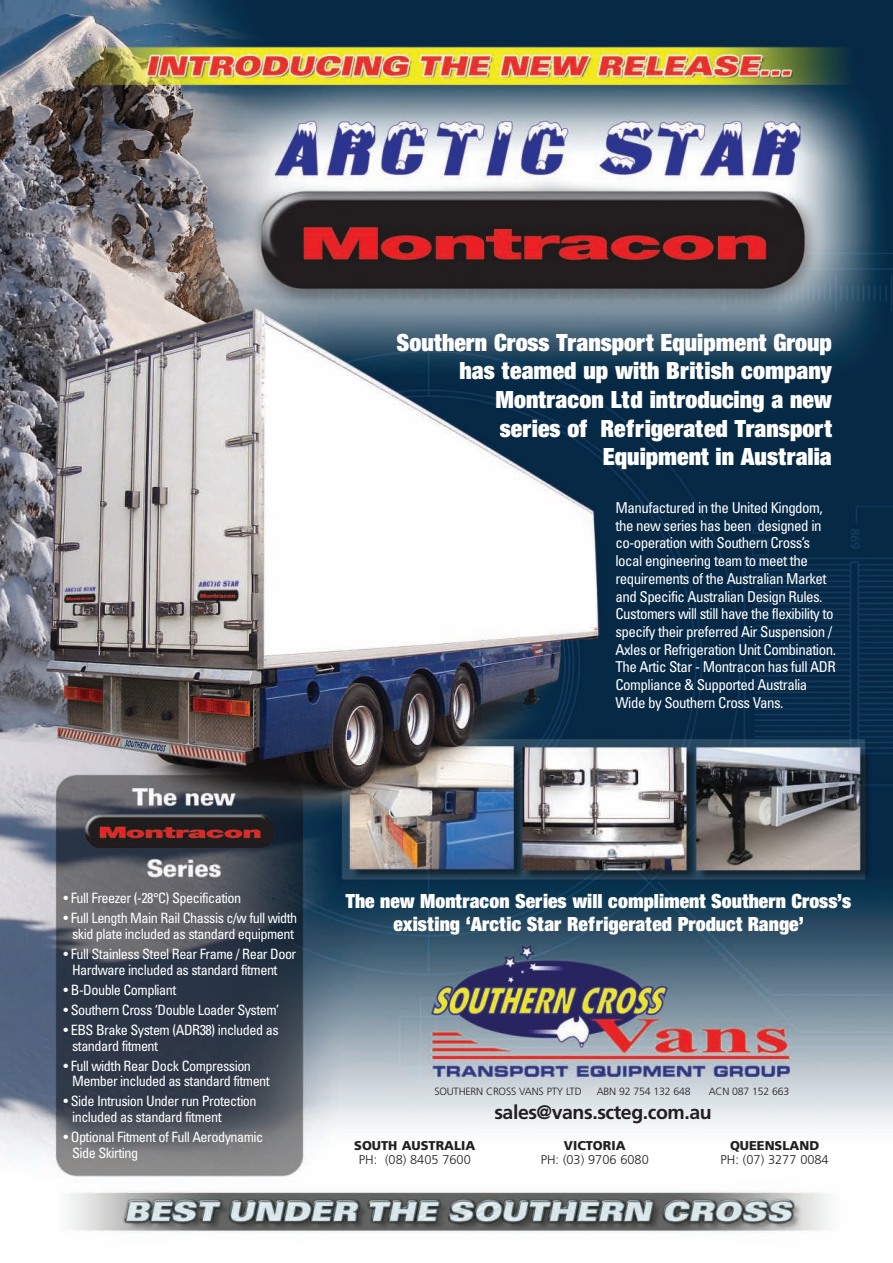
<style>
.page{position:relative;width:893px;height:1263px;background:#fff}
.page>*{position:absolute;margin:0;border:0;box-sizing:border-box;transform-origin:0 0}
.t1{font:25.5px/28.7px "Sans Extra Black Condensed DTC";color:#fff;text-align:right}
.t2{font:21px/22.5px "Sans Extra Black Condensed DTC";color:#fff;text-align:center}
.t3{font:700 19.5px "Frutiger";letter-spacing:-.02em;color:#231f20}
.t4{font:condensed 15px/17.7px "Univers";letter-spacing:-.035em;color:#fff}
.t5{font:condensed 14.25px/15.8px "Univers";letter-spacing:-.035em;color:#fff}
.t6{font:300 12.75px "Frutiger";color:#231f20}
.t7{font:900 12.75px "Frutiger";color:#231f20}
.t8{font:300 10.5px "Frutiger";letter-spacing:-.015em;color:#231f20}
</style>
<div class="page">
<img style="left:0;top:0;width:893px;height:1233px">
<h1 class="t1" style="left:396px;top:330px;width:437px">Southern Cross Transport Equipment Group has teamed up with British company Montracon Ltd introducing a new<br>series of Refrigerated Transport Equipment in Australia</h1>
<p class="t4" style="left:615px;top:500px;width:222px">Manufactured in the United Kingdom, the new series has been designed in co-operation with Southern Cross’s local engineering team to meet the requirements of the Australian Market and Specific Australian Design Rules.<br>Customers will still have the flexibility to specify their preferred Air Suspension / Axles or Refrigeration Unit Combination.<br>The Artic Star - Montracon has full ADR Compliance &amp; Supported Australia Wide by Southern Cross Vans.</p>
<p class="t5" style="left:64px;top:891px;width:179px">• Full Freezer (-28°C) Specification</p>
<p class="t5" style="left:64px;top:911px;width:235px;text-align:center">• Full Length Main Rail Chassis c/w full width skid plate included as standard equipment</p>
<p class="t5" style="left:72px;top:947px;width:226px;text-indent:-9px">• Full Stainless Steel Rear Frame / Rear Door<br>Hardware included as standard fitment</p>
<p class="t5" style="left:64px;top:983px;width:114px">• B-Double Compliant</p>
<p class="t5" style="left:64px;top:1003px;width:217px">• Southern Cross ‘Double Loader System’</p>
<p class="t5" style="left:72px;top:1023px;width:208px;text-indent:-9px">• EBS Brake System (ADR38) included as standard fitment</p>
<p class="t5" style="left:72px;top:1059px;width:199px;text-indent:-9px">• Full width Rear Dock Compression<br>Member included as standard fitment</p>
<p class="t5" style="left:72px;top:1095px;width:186px;text-indent:-9px">• Side Intrusion Under run Protection included as standard fitment</p>
<p class="t5" style="left:72px;top:1130px;width:193px;text-indent:-9px">• Optional Fitment of Full Aerodynamic<br>Side Skirting</p>
<h2 class="t2" style="left:346px;top:891px;width:507px">The new Montracon Series will compliment Southern Cross’s existing ‘Arctic Star Refrigerated Product Range’</h2>
<p class="t8" style="left:434px;top:1086px;width:149px">SOUTHERN CROSS VANS PTY LTD</p>
<p class="t8" style="left:596px;top:1086px;width:95px">ABN 92 754 132 648</p>
<p class="t8" style="left:708px;top:1086px;width:82px">ACN 087 152 663</p>
<p class="t7" style="left:354px;top:1140px;width:123px">SOUTH AUSTRALIA</p>
<p class="t6" style="left:359px;top:1154px;width:113px">PH: (08) 8405 7600</p>
<h3 class="t3" style="left:494px;top:1104px;width:219px">sales@vans.scteg.com.au</h3>
<p class="t7" style="left:564px;top:1140px;width:63px">VICTORIA</p>
<p class="t6" style="left:540px;top:1154px;width:110px">PH: (03) 9706 6080</p>
<p class="t7" style="left:730px;top:1140px;width:91px">QUEENSLAND</p>
<p class="t6" style="left:720px;top:1154px;width:110px">PH: (07) 3277 0084</p>
</div>
